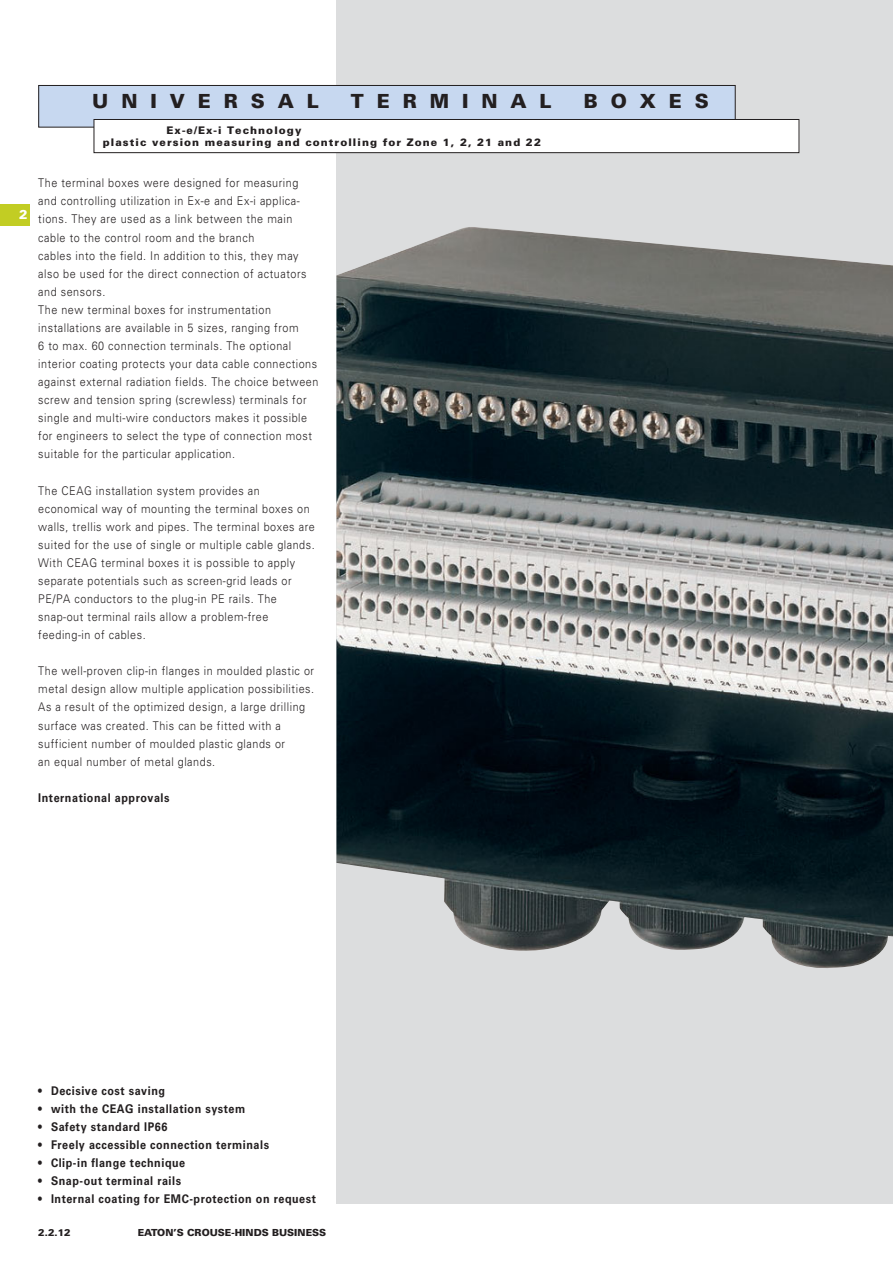
<style>
.page{position:relative;width:893px;height:1263px;background:#fff}
.page>*{position:absolute;margin:0;border:0;box-sizing:border-box;transform-origin:0 0}
.t1{font:900 19.5px "Univers LT Pro 75";letter-spacing:.66em;color:#231f20}
.t2{font:900 12.75px "Univers LT Pro 75";color:#fff}
.t3{font:300 12px/18px "Univers LT Pro 45";letter-spacing:.05em;color:#231f20;scale:.9 1}
.t4{font:700 12px "Univers LT Pro 65";letter-spacing:.05em;color:#231f20;scale:.9 1}
.t5{font:900 10.5px/12.6px "Univers LT Pro 75";letter-spacing:.1em;color:#231f20}
.t6{font:900 9.75px "Univers LT Pro 75";color:#231f20}
</style>
<div class="page">
<div style="left:0;top:204px;width:30px;height:21px;background:#c2cd23"></div>
<div style="left:336px;top:0;width:557px;height:1203px;background:#dcddde"></div>
<div style="left:39px;top:85px;width:696px;height:42px;background:#c7d8f0"></div>
<div style="left:38px;top:85px;width:698px;height:43px;border:1px solid #231f20"></div>
<div style="left:94px;top:119px;width:705px;height:34px;background:#fff"></div>
<div style="left:94px;top:119px;width:705px;height:34px;border:1px solid #231f20"></div>
<img style="left:336px;top:227px;width:557px;height:741px">
<h1 class="t1" style="left:92px;top:92px;width:228px">UNIVERSAL</h1>
<h1 class="t1" style="left:351px;top:92px;width:202px">TERMINAL</h1>
<h1 class="t1" style="left:584px;top:92px;width:127px">BOXES</h1>
<p class="t5" style="left:103px;top:124px;width:440px;text-indent:64px">Ex-e/Ex-i Technology<br>plastic version measuring and controlling for Zone 1, 2, 21 and 22</p>
<p class="t2" style="left:19px;top:209px;width:10px">2</p>
<p class="t3" style="left:38px;top:175px;width:313px">The terminal boxes were designed for measuring and controlling utilization in Ex-e and Ex-i applica&shy;tions. They are used as a link between the main cable to the control room and the branch<br>cables into the field. In addition to this, they may also be used for the direct connection of actuators and sensors.<br>The new terminal boxes for instrumentation installations are available in 5 sizes, ranging from<br>6 to max. 60 connection terminals. The optional interior coating protects your data cable connections against external radiation fields. The choice between screw and tension spring (screwless) terminals for single and multi-wire conductors makes it possible for engineers to select the type of connection most suitable for the particular application.</p>
<p class="t3" style="left:38px;top:482px;width:309px">The CEAG installation system provides an economical way of mounting the terminal boxes on walls, trellis work and pipes. The terminal boxes are suited for the use of single or multiple cable glands.<br>With CEAG terminal boxes it is possible to apply separate potentials such as screen-grid leads or PE/PA conductors to the plug-in PE rails. The snap-out terminal rails allow a problem-free feeding-in of cables.</p>
<p class="t3" style="left:38px;top:663px;width:308px">The well-proven clip-in flanges in moulded plastic or metal design allow multiple application possibilities.<br>As a result of the optimized design, a large drilling surface was created. This can be fitted with a sufficient number of moulded plastic glands or<br>an equal number of metal glands.</p>
<p class="t4" style="left:38px;top:793px;width:147px">International approvals</p>
<p class="t4" style="left:38px;top:1086px;width:142px">• Decisive cost saving</p>
<p class="t4" style="left:38px;top:1104px;width:232px">• with the CEAG installation system</p>
<p class="t4" style="left:38px;top:1122px;width:145px">• Safety standard IP66</p>
<p class="t4" style="left:38px;top:1141px;width:258px">• Freely accessible connection terminals</p>
<p class="t4" style="left:38px;top:1159px;width:165px">• Clip-in flange technique</p>
<p class="t4" style="left:38px;top:1177px;width:160px">• Snap-out terminal rails</p>
<p class="t4" style="left:38px;top:1195px;width:310px">• Internal coating for EMC-protection on request</p>
<p class="t6" style="left:38px;top:1228px;width:34px">2.2.12</p>
<p class="t6" style="left:138px;top:1228px;width:190px">EATON’S CROUSE-HINDS BUSINESS</p>
</div>
